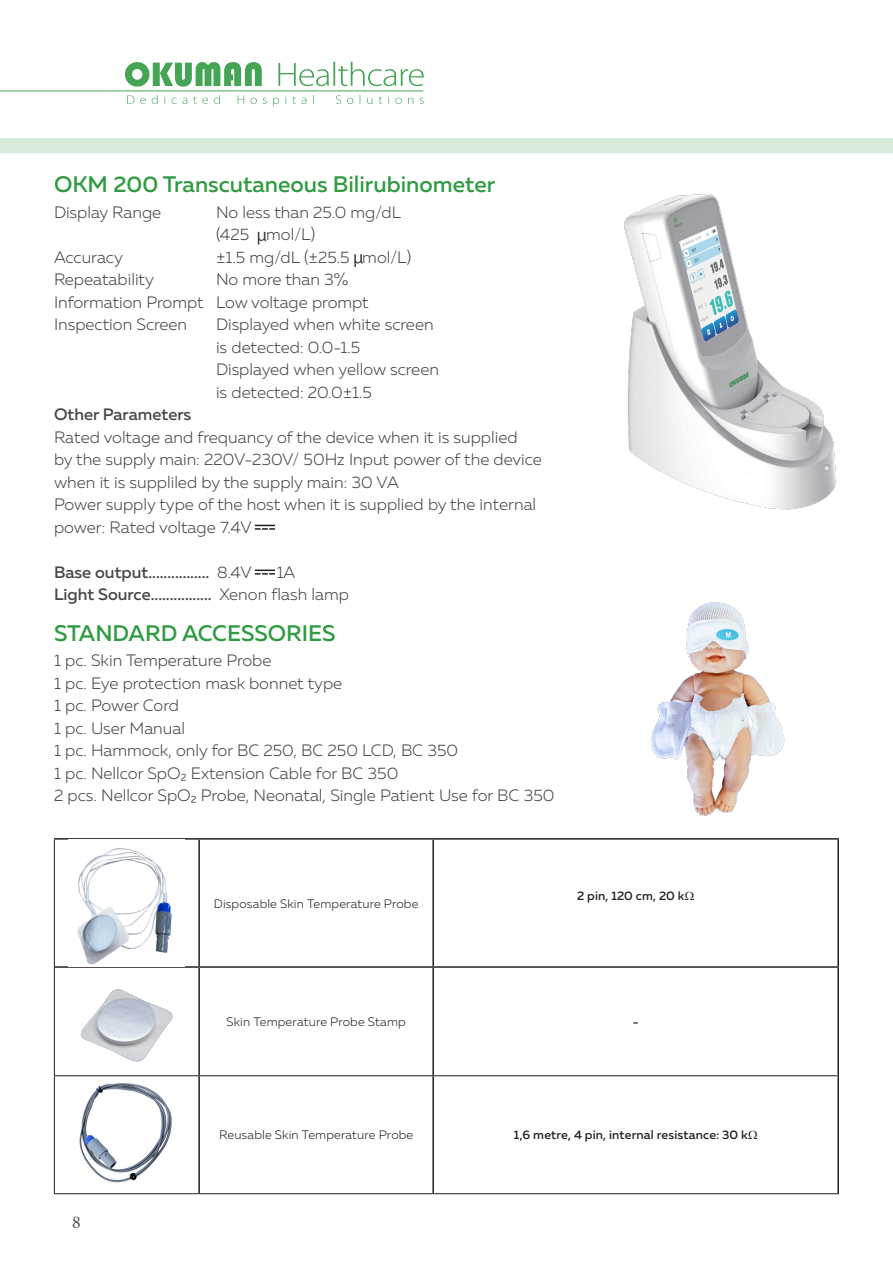
<style>
.page{position:relative;width:893px;height:1263px;background:#fff}
.page>*{position:absolute;margin:0;border:0;box-sizing:border-box;transform-origin:0 0}
.t1{font:500 22.5px "Muller";color:#309b42}
.t2{font:18px "Minion Pro";color:#505153}
.t3{font:300 16.5px "Muller";color:#454647}
.t4{font:500 16.5px "Muller";color:#454647}
.t5{font:300 12.3px "Muller";letter-spacing:.01em;color:#231f20}
.t6{font:500 12.3px "Muller";letter-spacing:.01em;color:#231f20}
.s1{font-weight:300}
</style>
<div class="page">
<img style="left:651px;top:602px;width:134px;height:214px">
<div style="left:0;top:138px;width:893px;height:15px;background:#d6ebd9"></div>
<svg style="left:125px;top:62px;width:299px;height:44px"></svg>
<hr style="left:0;top:91px;width:423px;height:1px;background:#309b42">
<hr style="left:199px;top:838px;width:234px;height:2px;background:#231f20">
<hr style="left:198px;top:840px;width:2px;height:126px;background:#231f20">
<hr style="left:433px;top:838px;width:406px;height:2px;background:#231f20">
<hr style="left:432px;top:840px;width:2px;height:126px;background:#231f20">
<hr style="left:837px;top:840px;width:2px;height:126px;background:#231f20">
<hr style="left:199px;top:966px;width:234px;height:2px;background:#231f20">
<hr style="left:198px;top:968px;width:2px;height:107px;background:#231f20">
<hr style="left:433px;top:966px;width:406px;height:2px;background:#231f20">
<hr style="left:432px;top:968px;width:2px;height:107px;background:#231f20">
<hr style="left:837px;top:968px;width:2px;height:108px;background:#231f20">
<hr style="left:198px;top:1076px;width:2px;height:117px;background:#231f20">
<hr style="left:432px;top:1076px;width:2px;height:117px;background:#231f20">
<hr style="left:837px;top:1076px;width:2px;height:117px;background:#231f20">
<hr style="left:54px;top:840px;width:1px;height:127px;background:#231f20">
<hr style="left:54px;top:967px;width:1px;height:108px;background:#231f20">
<hr style="left:54px;top:1075px;width:145px;height:1px;background:#231f20">
<hr style="left:199px;top:1075px;width:234px;height:1px;background:#231f20">
<hr style="left:433px;top:1075px;width:404px;height:1px;background:#231f20">
<hr style="left:54px;top:1193px;width:145px;height:1px;background:#231f20">
<hr style="left:199px;top:1193px;width:234px;height:1px;background:#231f20">
<hr style="left:433px;top:1193px;width:406px;height:1px;background:#231f20">
<hr style="left:54px;top:838px;width:145px;height:2px;background:#231f20">
<hr style="left:55px;top:966px;width:144px;height:2px;background:#231f20">
<hr style="left:54px;top:1076px;width:1px;height:117px;background:#231f20">
<img style="left:77px;top:848px;width:95px;height:117px">
<img style="left:80px;top:989px;width:93px;height:73px">
<img style="left:79px;top:1083px;width:93px;height:100px">
<img style="left:624px;top:193px;width:213px;height:317px">
<svg style="left:258px;top:232px;width:8px;height:13px"></svg>
<svg style="left:354px;top:254px;width:9px;height:13px"></svg>
<svg style="left:255px;top:525px;width:20px;height:5px"></svg>
<hr style="left:255px;top:569px;width:20px;height:2px;background:#231f20">
<svg style="left:255px;top:573px;width:20px;height:2px"></svg>
<p class="t1" style="left:54px;top:171px;width:443px">OKM 200 Transcutaneous Bilirubinometer</p>
<p class="t3" style="left:54px;top:202px;width:109px">Display Range</p>
<p class="t3" style="left:216px;top:202px;width:187px">No less than 25.0 mg/dL</p>
<p class="t3" style="left:216px;top:225px;width:101px">(425 mol/L)</p>
<p class="t3" style="left:54px;top:247px;width:70px">Accuracy</p>
<p class="t3" style="left:216px;top:247px;width:197px">±1.5 mg/dL (±25.5 mol/L)</p>
<p class="t3" style="left:54px;top:270px;width:101px">Repeatability</p>
<p class="t3" style="left:216px;top:270px;width:134px">No more than 3%</p>
<p class="t3" style="left:54px;top:292px;width:316px">Information Prompt Low voltage prompt</p>
<p class="t3" style="left:54px;top:315px;width:135px">Inspection Screen</p>
<p class="t3" style="left:216px;top:315px;width:219px">Displayed when white screen</p>
<p class="t3" style="left:216px;top:337px;width:146px">is detected: 0.0-1.5</p>
<p class="t3" style="left:216px;top:360px;width:224px">Displayed when yellow screen</p>
<p class="t3" style="left:216px;top:382px;width:158px">is detected: 20.0±1.5</p>
<p class="t4" style="left:54px;top:404px;width:139px">Other Parameters</p>
<p class="t3" style="left:54px;top:427px;width:465px">Rated voltage and frequancy of the device when it is supplied</p>
<p class="t3" style="left:54px;top:450px;width:489px">by the supply main: 220V-230V/ 50Hz Input power of the device</p>
<p class="t3" style="left:54px;top:472px;width:346px">when it is suppliled by the supply main: 30 VA</p>
<p class="t3" style="left:54px;top:495px;width:484px">Power supply type of the host when it is supplied by the internal</p>
<p class="t3" style="left:54px;top:517px;width:199px">power: Rated voltage 7.4V</p>
<p class="t4" style="left:54px;top:562px;width:199px">Base output................ <span class="s1">8.4V</span></p>
<p class="t3" style="left:277px;top:562px;width:20px">1A</p>
<p class="t4" style="left:54px;top:584px;width:297px">Light Source................ <span class="s1">Xenon flash lamp</span></p>
<p class="t1" style="left:54px;top:619px;width:283px">STANDARD ACCESSORIES</p>
<p class="t3" style="left:54px;top:651px;width:219px">1 pc. Skin Temperature Probe</p>
<p class="t3" style="left:54px;top:673px;width:290px">1 pc. Eye protection mask bonnet type</p>
<p class="t3" style="left:54px;top:696px;width:126px">1 pc. Power Cord</p>
<p class="t3" style="left:54px;top:718px;width:133px">1 pc. User Manual</p>
<p class="t3" style="left:54px;top:741px;width:406px">1 pc. Hammock, only for BC 250, BC 250 LCD, BC 350</p>
<p class="t3" style="left:54px;top:763px;width:346px">1 pc. Nellcor SpO2 Extension Cable for BC 350</p>
<p class="t3" style="left:54px;top:786px;width:502px">2 pcs. Nellcor SpO2 Probe, Neonatal, Single Patient Use for BC 350</p>
<p class="t5" style="left:214px;top:896px;width:206px">Disposable Skin Temperature Probe</p>
<p class="t6" style="left:577px;top:888px;width:109px">2 pin, 120 cm, 20 k</p>
<p class="t5" style="left:226px;top:1014px;width:181px">Skin Temperature Probe Stamp</p>
<p class="t6" style="left:633px;top:1014px;width:7px">-</p>
<p class="t2" style="left:72px;top:1210px;width:10px">8</p>
<p class="t5" style="left:219px;top:1128px;width:196px">Reusable Skin Temperature Probe</p>
<p class="t6" style="left:514px;top:1127px;width:236px">1,6 metre, 4 pin, internal resistance: 30 k</p>
</div>
